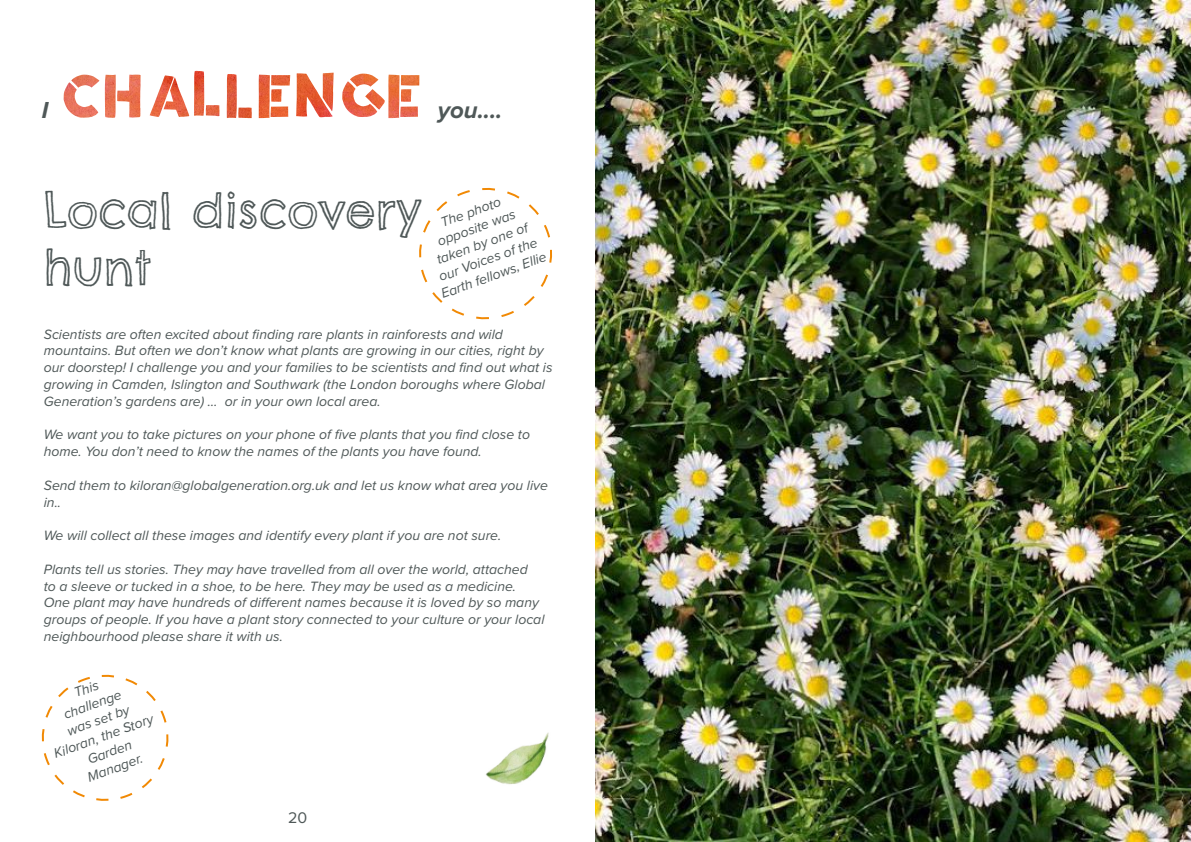
<style>
.page{position:relative;width:1191px;height:842px;background:#fff}
.page>*{position:absolute;margin:0;border:0;box-sizing:border-box;transform-origin:0 0}
.t1{font:48px/57.6px "Chelsea Market Open";color:#4f5858}
.t2{font:italic 700 24px "Proxima Nova";color:#4f5858}
.t3{font:16px "Proxima Nova";color:#4f5858}
.t4{font:italic 14px/16.8px "Proxima Nova";color:#4f5858}
</style>
<div class="page">
<img style="left:194px;top:71px;width:184px;height:47px">
<img style="left:486px;top:732px;width:63px;height:53px">
<img style="left:595px;top:0;width:596px;height:842px">
<svg style="left:419px;top:187px;width:133px;height:133px"></svg>
<svg style="left:41px;top:674px;width:128px;height:127px"></svg>
<h2 class="t2" style="left:42px;top:92px;width:8px">I</h2>
<h2 class="t2" style="left:438px;top:92px;width:66px">you....</h2>
<h1 class="t1" style="left:44px;top:182px;width:379px">Local discovery hunt</h1>
<p class="t4" style="left:415px;top:222px;width:113px;text-align:center;rotate:-20deg">The photo opposite was taken by one of our Voices of the<br>Earth fellows, Ellie</p>
<p class="t4" style="left:44px;top:325px;width:510px">Scientists are often excited about finding rare plants in rainforests and wild mountains. But often we don’t know what plants are growing in our cities, right by our doorstep! I challenge you and your families to be scientists and find out what is growing in Camden, Islington and Southwark (the London boroughs where Global Generation’s gardens are) … or in your own local area.</p>
<p class="t4" style="left:44px;top:426px;width:488px">We want you to take pictures on your phone of five plants that you find close to home. You don’t need to know the names of the plants you have found.</p>
<p class="t4" style="left:44px;top:476px;width:505px">Send them to kiloran@globalgeneration.org.uk and let us know what area you live in..</p>
<p class="t4" style="left:44px;top:527px;width:459px">We will collect all these images and identify every plant if you are not sure.</p>
<p class="t4" style="left:44px;top:560px;width:502px">Plants tell us stories. They may have travelled from all over the world, attached<br>to a sleeve or tucked in a shoe, to be here. They may be used as a medicine.<br>One plant may have hundreds of different names because it is loved by so many groups of people. If you have a plant story connected to your culture or your local neighbourhood please share it with us.</p>
<p class="t4" style="left:34px;top:698px;width:106px;text-align:center;rotate:-20deg">This<br>challenge<br>was set by<br>Kiloran, the Story<br>Garden<br>Manager.</p>
<p class="t3" style="left:288px;top:806px;width:21px">20</p>
</div>
